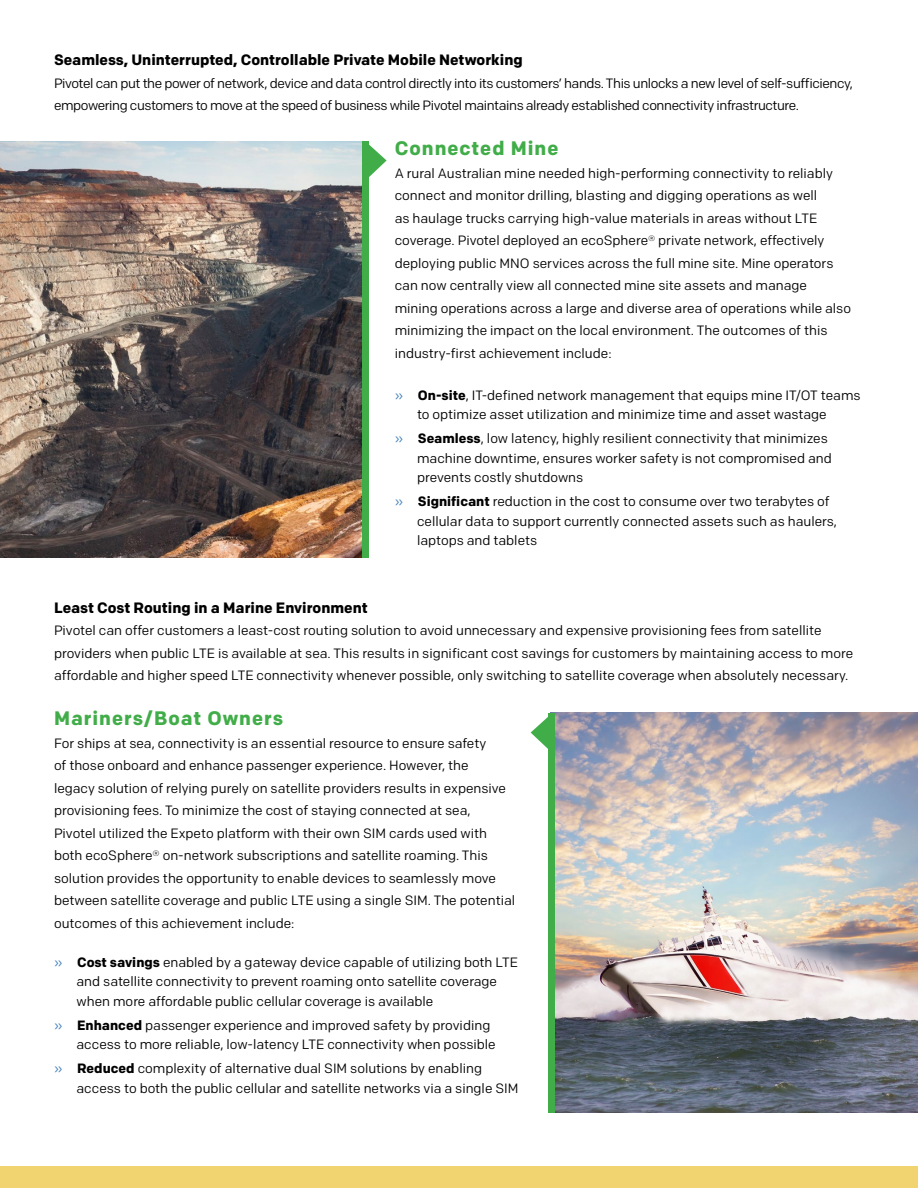
<style>
.page{position:relative;width:918px;height:1188px;background:#fff}
.page>*{position:absolute;margin:0;border:0;box-sizing:border-box;transform-origin:0 0}
.t1{font:700 19.5px "Colfax";letter-spacing:.05em;color:#41ad49}
.t2{font:700 15px "Colfax";color:#000}
.t3{font:13.5px/22.5px "Colfax";color:#000}
.t4{font:13.5px/22.5px "Colfax";letter-spacing:-.03em;color:#000}
.s1{color:#4281be}
.s2{font-weight:700}
</style>
<div class="page">
<div style="left:0;top:1166px;width:918px;height:22px;background:#f1d36f"></div>
<img style="left:555px;top:713px;width:363px;height:399px">
<div style="left:548px;top:713px;width:7px;height:399px;background:#41ad49"></div>
<svg style="left:531px;top:717px;width:17px;height:32px"></svg>
<img style="left:0;top:141px;width:363px;height:416px">
<div style="left:363px;top:141px;width:6px;height:416px;background:#41ad49"></div>
<svg style="left:369px;top:144px;width:18px;height:33px"></svg>
<p class="t2" style="left:54px;top:51px;width:470px">Seamless, Uninterrupted, Controllable Private Mobile Networking</p>
<p class="t4" style="left:54px;top:72px;width:801px">Pivotel can put the power of network, device and data control directly into its customers’ hands. This unlocks a new level of self-sufficiency, empowering customers to move at the speed of business while Pivotel maintains already established connectivity infrastructure.</p>
<h1 class="t1" style="left:395px;top:136px;width:165px">Connected Mine</h1>
<p class="t3" style="left:395px;top:162px;width:458px">A rural Australian mine needed high-performing connectivity to reliably connect and monitor drilling, blasting and digging operations as well<br>as haulage trucks carrying high-value materials in areas without LTE coverage. Pivotel deployed an ecoSphere® private network, effectively deploying public MNO services across the full mine site. Mine operators can now centrally view all connected mine site assets and manage mining operations across a large and diverse area of operations while also minimizing the impact on the local environment. The outcomes of this industry-first achievement include:</p>
<p class="t3" style="left:417px;top:385px;width:445px;line-height:19.5px;text-indent:-22px"><span class="s1">»</span> <span class="s2">On-site</span>, IT-defined network management that equips mine IT/OT teams to optimize asset utilization and minimize time and asset wastage</p>
<p class="t3" style="left:417px;top:429px;width:416px;line-height:19.5px;text-indent:-22px"><span class="s1">»</span> <span class="s2">Seamless</span>, low latency, highly resilient connectivity that minimizes machine downtime, ensures worker safety is not compromised and prevents costly shutdowns</p>
<p class="t3" style="left:417px;top:492px;width:422px;line-height:19.5px;text-indent:-22px"><span class="s1">»</span> <span class="s2">Significant</span> reduction in the cost to consume over two terabytes of cellular data to support currently connected assets such as haulers, laptops and tablets</p>
<p class="t2" style="left:54px;top:598px;width:315px">Least Cost Routing in a Marine Environment</p>
<p class="t3" style="left:54px;top:619px;width:801px">Pivotel can offer customers a least-cost routing solution to avoid unnecessary and expensive provisioning fees from satellite providers when public LTE is available at sea. This results in significant cost savings for customers by maintaining access to more affordable and higher speed LTE connectivity whenever possible, only switching to satellite coverage when absolutely necessary.</p>
<h1 class="t1" style="left:54px;top:706px;width:231px">Mariners/Boat Owners</h1>
<p class="t3" style="left:54px;top:732px;width:463px">For ships at sea, connectivity is an essential resource to ensure safety<br>of those onboard and enhance passenger experience. However, the<br>legacy solution of relying purely on satellite providers results in expensive provisioning fees. To minimize the cost of staying connected at sea, Pivotel utilized the Expeto platform with their own SIM cards used with both ecoSphere® on-network subscriptions and satellite roaming. This solution provides the opportunity to enable devices to seamlessly move between satellite coverage and public LTE using a single SIM. The potential outcomes of this achievement include:</p>
<p class="t3" style="left:77px;top:952px;width:443px;line-height:19.5px;text-indent:-23px"><span class="s1">»</span> <span class="s2">Cost savings</span> enabled by a gateway device capable of utilizing both LTE and satellite connectivity to prevent roaming onto satellite coverage when more affordable public cellular coverage is available</p>
<p class="t3" style="left:77px;top:1015px;width:421px;line-height:19.5px;text-indent:-23px"><span class="s1">»</span> <span class="s2">Enhanced</span> passenger experience and improved safety by providing access to more reliable, low-latency LTE connectivity when possible</p>
<p class="t3" style="left:77px;top:1059px;width:444px;line-height:19.5px;text-indent:-23px"><span class="s1">»</span> <span class="s2">Reduced</span> complexity of alternative dual SIM solutions by enabling access to both the public cellular and satellite networks via a single SIM</p>
</div>
